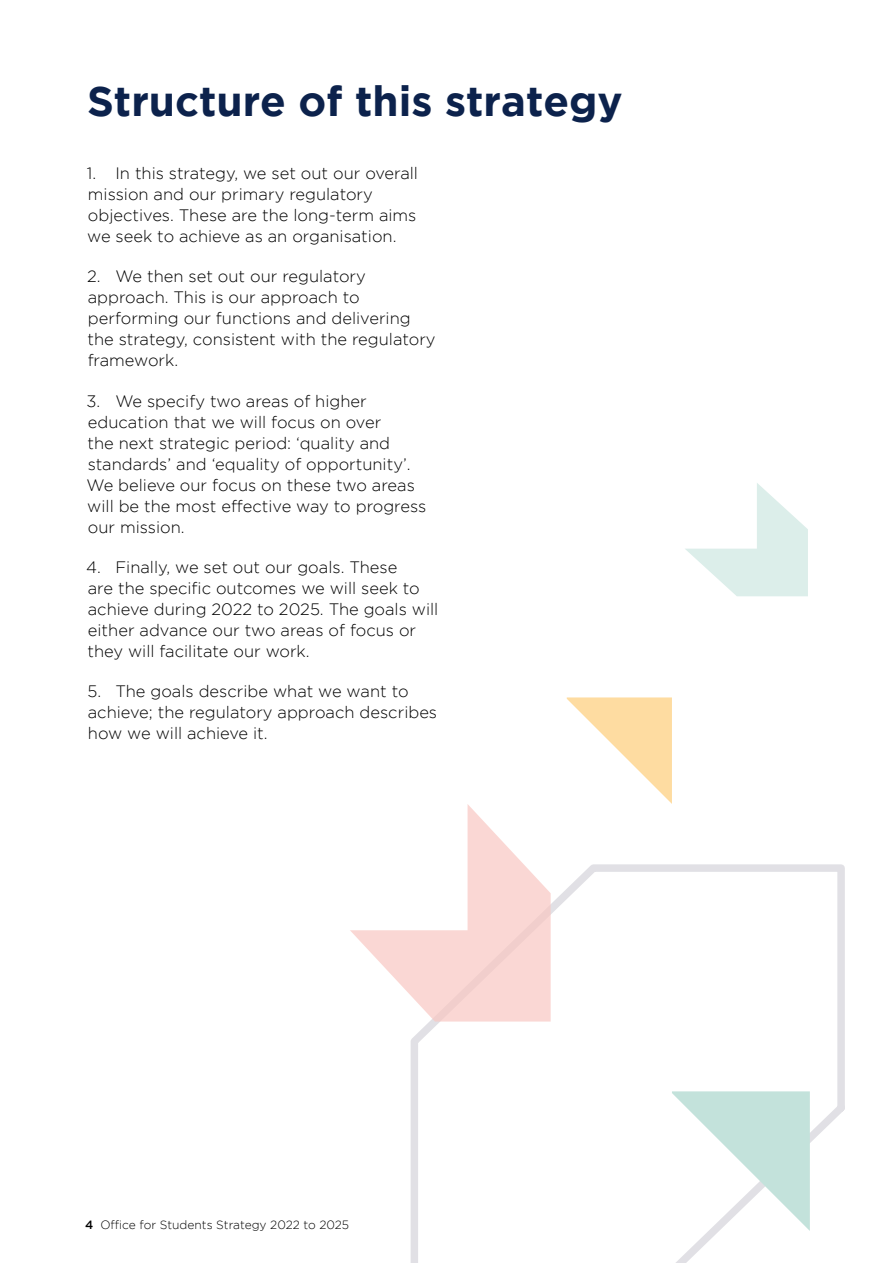
<style>
.page{position:relative;width:893px;height:1263px;background:#fff}
.page>*{position:absolute;margin:0;border:0;box-sizing:border-box;transform-origin:0 0}
.Heading_1{font:700 42px "Gotham";color:#0c224c}
.Body_Text{font:300 16.5px/21px "Gotham";color:#000}
.t1{font:300 12px "Gotham";color:#000}
.s1{font-weight:500}
</style>
<div class="page">
<svg style="left:410px;top:864px;width:435px;height:399px"></svg>
<svg style="left:350px;top:804px;width:201px;height:217px"></svg>
<svg style="left:672px;top:1091px;width:138px;height:140px"></svg>
<svg style="left:567px;top:697px;width:105px;height:107px"></svg>
<svg style="left:685px;top:483px;width:123px;height:113px"></svg>
<h2 class="Heading_1" style="left:87px;top:77px;width:537px">Structure of this strategy</h2>
<p class="Body_Text" style="left:87px;top:163px;width:333px">1. In this strategy, we set out our overall mission and our primary regulatory objectives. These are the long-term aims we seek to achieve as an organisation.</p>
<p class="Body_Text" style="left:87px;top:266px;width:350px">2. We then set out our regulatory approach. This is our approach to performing our functions and delivering the strategy, consistent with the regulatory framework.</p>
<p class="Body_Text" style="left:86px;top:390px;width:342px">3. We specify two areas of higher education that we will focus on over<br>the next strategic period: ‘quality and standards’ and ‘equality of opportunity’.<br>We believe our focus on these two areas will be the most effective way to progress our mission.</p>
<p class="Body_Text" style="left:86px;top:556px;width:354px">4. Finally, we set out our goals. These<br>are the specific outcomes we will seek to achieve during 2022 to 2025. The goals will either advance our two areas of focus or they will facilitate our work.</p>
<p class="Body_Text" style="left:88px;top:680px;width:351px">5. The goals describe what we want to achieve; the regulatory approach describes how we will achieve it.</p>
<p class="t1" style="left:85px;top:1218px;width:266px"><span class="s1">4</span> Office for Students Strategy 2022 to 2025</p>
</div>
